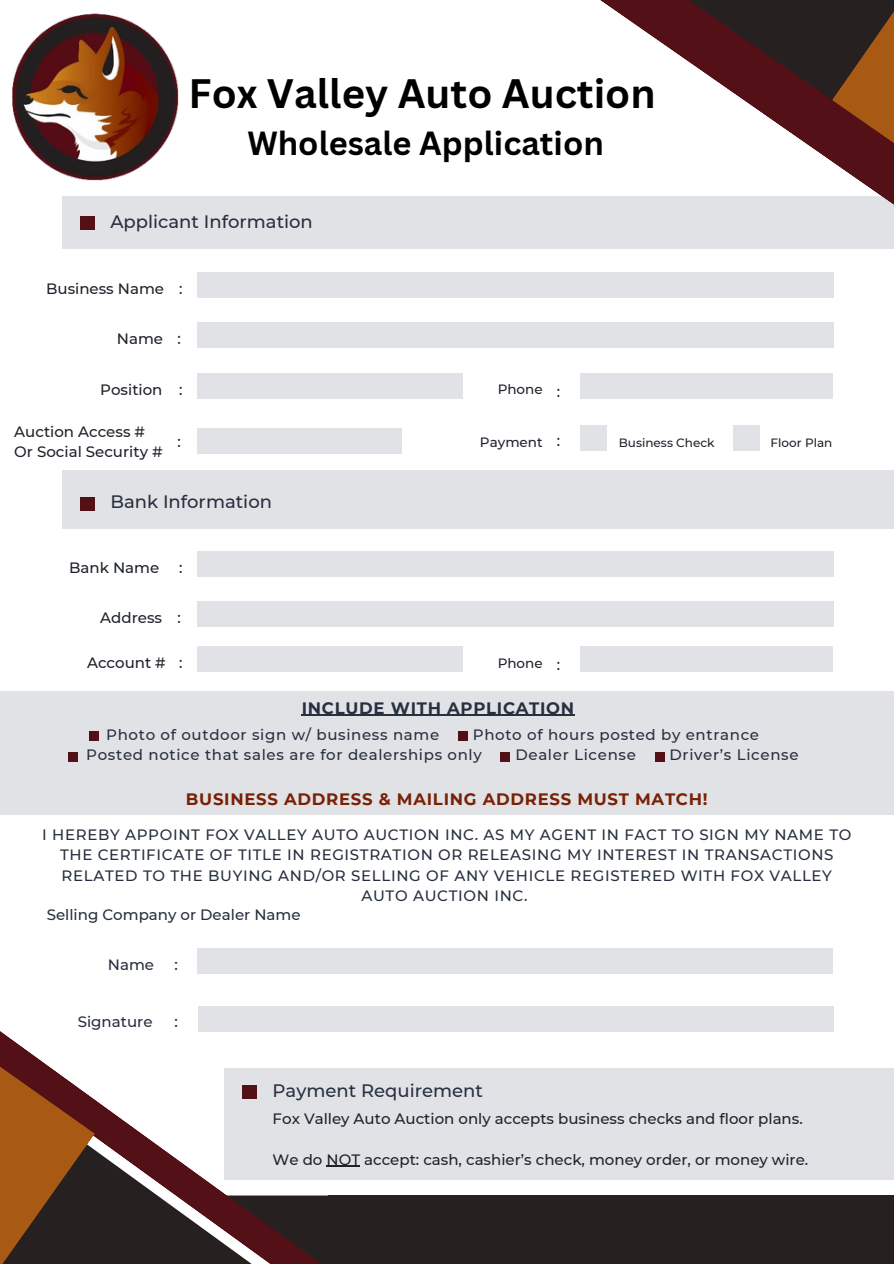
<style>
.page{position:relative;width:894px;height:1264px;background:#fff}
.page>*{position:absolute;margin:0;border:0;box-sizing:border-box;transform-origin:0 0}
.t1{font:700 40.05px "Canva Sans";color:#000}
.t2{font:700 32.55px "Canva Sans";color:#000}
.t3{font:500 18px "Montserrat";color:#27303f}
.t4{font:700 16.5px "Montserrat";letter-spacing:.045em;color:#792106}
.t5{font:700 16.5px "Montserrat";letter-spacing:.045em;color:#27303f}
.t6{font:500 15px/20.2px "Montserrat";letter-spacing:.045em;color:#27303f;text-align:center}
.t7{font:500 15px/20.2px "Montserrat";color:#1e232b}
.t8{font:500 15px "Montserrat";color:#27303f}
.t9{font:500 13.5px "Montserrat";color:#1e232b}
.t10{font:500 12px "Montserrat";color:#1e232b}
</style>
<div class="page">
<div style="left:62px;top:196px;width:831px;height:53px;background:#e1e2e6"></div>
<div style="left:197px;top:272px;width:636px;height:26px;background:#e1e2e6"></div>
<div style="left:197px;top:322px;width:636px;height:26px;background:#e1e2e6"></div>
<div style="left:197px;top:373px;width:265px;height:25px;background:#e1e2e6"></div>
<div style="left:580px;top:373px;width:253px;height:25px;background:#e1e2e6"></div>
<div style="left:197px;top:427px;width:204px;height:26px;background:#e1e2e6"></div>
<div style="left:580px;top:425px;width:27px;height:26px;background:#e1e2e6"></div>
<div style="left:732px;top:425px;width:27px;height:26px;background:#e1e2e6"></div>
<svg style="left:600px;top:0;width:293px;height:204px"></svg>
<div style="left:328px;top:1195px;width:565px;height:68px;background:#262020"></div>
<svg style="left:95px;top:1031px;width:260px;height:232px"></svg>
<div style="left:80px;top:216px;width:14px;height:14px;background:#531017"></div>
<svg style="left:0;top:1031px;width:95px;height:232px;background:#865739"></svg>
<div style="left:198px;top:948px;width:634px;height:26px;background:#e1e2e6"></div>
<img style="left:12px;top:13px;width:167px;height:168px">
<div style="left:198px;top:1005px;width:635px;height:26px;background:#e1e2e6"></div>
<div style="left:224px;top:1068px;width:669px;height:111px;background:#e1e2e6"></div>
<div style="left:242px;top:1085px;width:14px;height:14px;background:#531017"></div>
<hr style="left:326px;top:1165px;width:34px;height:1px;background:#1e232b">
<div style="left:197px;top:551px;width:635px;height:26px;background:#e1e2e6"></div>
<div style="left:197px;top:601px;width:635px;height:26px;background:#e1e2e6"></div>
<div style="left:62px;top:470px;width:831px;height:59px;background:#e1e2e6"></div>
<div style="left:80px;top:496px;width:14px;height:14px;background:#531017"></div>
<div style="left:197px;top:646px;width:265px;height:26px;background:#e1e2e6"></div>
<div style="left:580px;top:646px;width:253px;height:26px;background:#e1e2e6"></div>
<div style="left:0;top:691px;width:893px;height:123px;background:#e1e2e6"></div>
<hr style="left:302px;top:714px;width:273px;height:2px;background:#27303f">
<div style="left:499px;top:752px;width:10px;height:9px;background:#531017"></div>
<div style="left:89px;top:731px;width:10px;height:9px;background:#531017"></div>
<div style="left:68px;top:752px;width:10px;height:9px;background:#531017"></div>
<div style="left:458px;top:731px;width:9px;height:9px;background:#531017"></div>
<div style="left:654px;top:752px;width:10px;height:9px;background:#531017"></div>
<h6 class="t1" style="left:188px;top:65px;width:468px">Fox Valley Auto Auction</h6>
<p class="t2" style="left:247px;top:120px;width:358px">Wholesale Application</p>
<h1 class="t3" style="left:110px;top:210px;width:204px">Applicant Information</h1>
<h2 class="t7" style="left:46px;top:278px;width:119px">Business Name</h2>
<h4 class="t7" style="left:117px;top:328px;width:48px">Name</h4>
<h6 class="t7" style="left:179px;top:278px;width:5px">:</h6>
<p class="t7" style="left:177px;top:328px;width:5px">:</p>
<p class="t7" style="left:100px;top:379px;width:64px">Position</p>
<h6 class="t9" style="left:497px;top:381px;width:46px">Phone</h6>
<h6 class="t7" style="left:179px;top:379px;width:5px">:</h6>
<h6 class="t7" style="left:14px;top:421px;width:150px">Auction Access #<br>Or Social Security #</h6>
<p class="t7" style="left:177px;top:431px;width:5px">:</p>
<h6 class="t3" style="left:110px;top:490px;width:163px">Bank Information</h6>
<p class="t9" style="left:480px;top:434px;width:64px">Payment</p>
<p class="t7" style="left:556px;top:381px;width:5px">:</p>
<p class="t7" style="left:556px;top:431px;width:5px">:</p>
<h3 class="t7" style="left:69px;top:557px;width:91px">Bank Name</h3>
<h6 class="t7" style="left:100px;top:607px;width:63px">Address</h6>
<h3 class="t7" style="left:179px;top:557px;width:5px">:</h3>
<h5 class="t7" style="left:177px;top:607px;width:5px">:</h5>
<h6 class="t10" style="left:618px;top:435px;width:97px">Business Check</h6>
<p class="t10" style="left:770px;top:435px;width:63px">Floor Plan</p>
<h6 class="t7" style="left:87px;top:652px;width:80px">Account #</h6>
<h6 class="t7" style="left:179px;top:652px;width:5px">:</h6>
<p class="t9" style="left:497px;top:654px;width:46px">Phone</p>
<p class="t7" style="left:556px;top:654px;width:5px">:</p>
<h4 class="t5" style="left:302px;top:697px;width:274px">INCLUDE WITH APPLICATION</h4>
<h6 class="t6" style="left:106px;top:724px;width:334px">Photo of outdoor sign w/ business name</h6>
<h6 class="t6" style="left:86px;top:724px;width:674px;text-align:left;text-indent:386px">Photo of hours posted by entrance<br>Posted notice that sales are for dealerships only</h6>
<h6 class="t6" style="left:515px;top:744px;width:122px">Dealer License</h6>
<h6 class="t6" style="left:669px;top:744px;width:130px">Driver’s License</h6>
<h6 class="t4" style="left:186px;top:789px;width:523px">BUSINESS ADDRESS &amp; MAILING ADDRESS MUST MATCH!</h6>
<h6 class="t6" style="left:42px;top:824px;width:810px">I HEREBY APPOINT FOX VALLEY AUTO AUCTION INC. AS MY AGENT IN FACT TO SIGN MY NAME TO THE CERTIFICATE OF TITLE IN REGISTRATION OR RELEASING MY INTEREST IN TRANSACTIONS RELATED TO THE BUYING AND/OR SELLING OF ANY VEHICLE REGISTERED WITH FOX VALLEY AUTO AUCTION INC.</h6>
<h6 class="t8" style="left:47px;top:905px;width:255px">Selling Company or Dealer Name</h6>
<p class="t7" style="left:174px;top:954px;width:5px">:</p>
<p class="t6" style="left:108px;top:954px;width:48px">Name</p>
<h6 class="t8" style="left:78px;top:1012px;width:76px">Signature</h6>
<h4 class="t7" style="left:174px;top:1011px;width:5px">:</h4>
<p class="t3" style="left:272px;top:1079px;width:212px">Payment Requirement</p>
<h6 class="t7" style="left:272px;top:1108px;width:531px">Fox Valley Auto Auction only accepts business checks and floor plans.</h6>
<p class="t7" style="left:272px;top:1149px;width:537px">We do NOT accept: cash, cashier’s check, money order, or money wire.</p>
</div>
